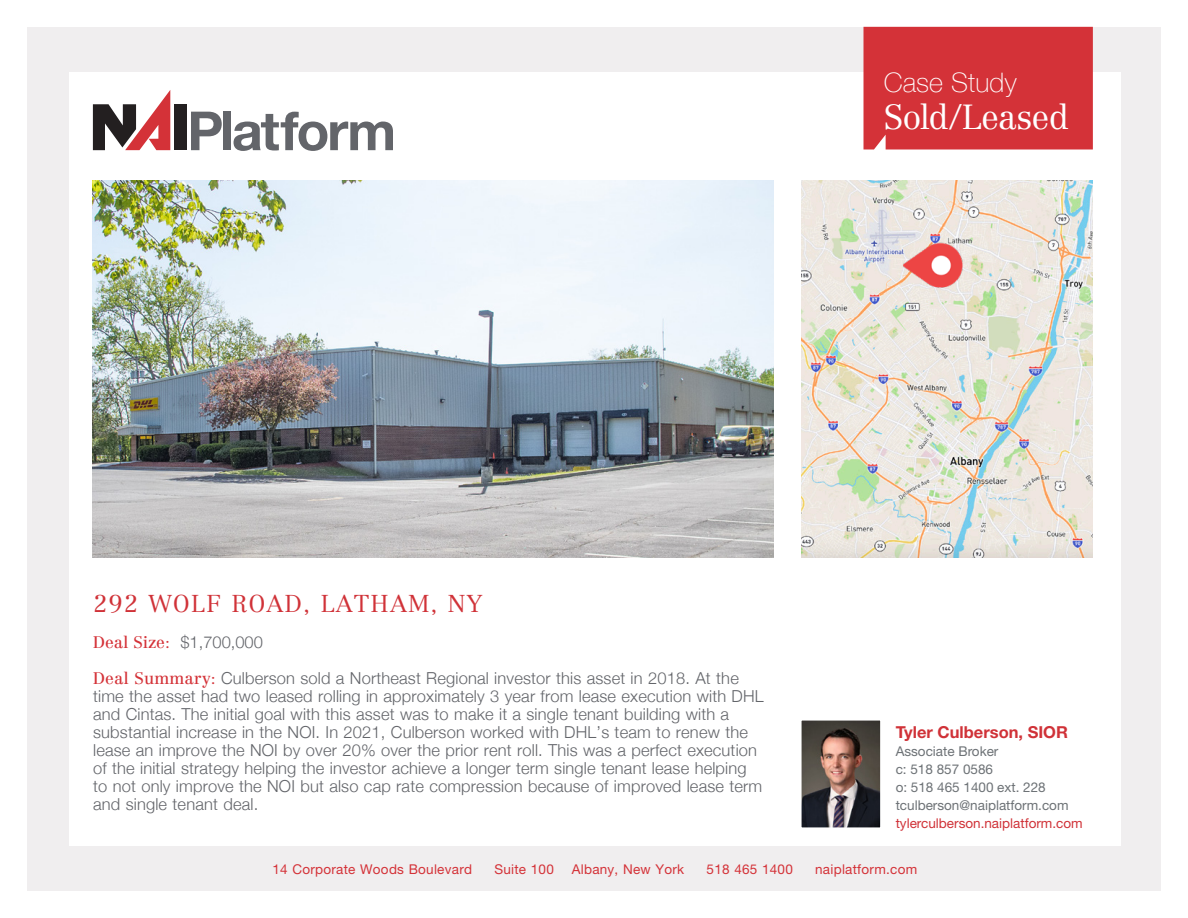
<style>
.page{position:relative;width:1188px;height:918px;background:#fff}
.page>*{position:absolute;margin:0;border:0;box-sizing:border-box;transform-origin:0 0}
.t1{font:300 34.35px "Centennial LT Std";letter-spacing:-.025em;color:#fff}
.t2{font:100 26.85px "Helvetica Neue";letter-spacing:.005em;color:#fff}
.Subhead{font:300 24px "Centennial LT Std";letter-spacing:.05em;color:#d03238}
.Subhead-2{font:300 16.5px/18px "Helvetica Neue";letter-spacing:.01em;color:#63656a}
.Body_Text_gray_small{font:700 16.5px "Helvetica Neue LT Std";color:#d03238}
.t3{font:13.5px "Helvetica Neue LT Std";letter-spacing:.02em;color:#d43238}
.Broker_Info{font:13.5px/18px "Helvetica Neue LT Std";color:#6d7276}
.Broker_Info-2{font:13.5px "Helvetica Neue LT Std";color:#d03238}
.s1{font-family:"Centennial LT Std";font-weight:400;color:#d43238}
</style>
<div class="page">
<div style="left:27px;top:27px;width:1134px;height:864px;background:#f0eeef"></div>
<div style="left:69px;top:72px;width:1051px;height:774px;background:#fff"></div>
<div style="left:174px;top:104px;width:13px;height:46px;background:#231f20"></div>
<svg style="left:93px;top:90px;width:77px;height:60px"></svg>
<svg style="left:191px;top:112px;width:31px;height:38px"></svg>
<div style="left:223px;top:112px;width:8px;height:38px;background:#63656a"></div>
<svg style="left:234px;top:112px;width:159px;height:39px"></svg>
<img style="left:803px;top:722px;width:76px;height:104px">
<div style="left:801px;top:720px;width:80px;height:108px;border:1px solid #fff"></div>
<img style="left:93px;top:180px;width:681px;height:378px">
<img style="left:801px;top:180px;width:292px;height:378px">
<img style="left:895px;top:237px;width:75px;height:56px">
<div style="left:864px;top:27px;width:229px;height:122px;background:#d43238"></div>
<p class="t2" style="left:884px;top:62px;width:134px">Case Study</p>
<p class="t1" style="left:884px;top:97px;width:187px">Sold/Leased</p>
<p class="Subhead" style="left:93px;top:589px;width:391px">292 WOLF ROAD, LATHAM, NY</p>
<p class="Subhead-2" style="left:93px;top:632px;width:171px"><span class="s1">Deal Size:</span> $1,700,000</p>
<p class="Subhead-2" style="left:93px;top:668px;width:672px"><span class="s1">Deal Summary:</span> Culberson sold a Northeast Regional investor this asset in 2018. At the time the asset had two leased rolling in approximately 3 year from lease execution with DHL and Cintas. The initial goal with this asset was to make it a single tenant building with a substantial increase in the NOI. In 2021, Culberson worked with DHL’s team to renew the lease an improve the NOI by over 20% over the prior rent roll. This was a perfect execution of the initial strategy helping the investor achieve a longer term single tenant lease helping to not only improve the NOI but also cap rate compression because of improved lease term and single tenant deal.</p>
<p class="Body_Text_gray_small" style="left:896px;top:722px;width:174px">Tyler Culberson, SIOR</p>
<p class="Broker_Info" style="left:896px;top:742px;width:104px">Associate Broker c: 518 857 0586</p>
<p class="Broker_Info" style="left:896px;top:778px;width:152px">o: 518 465 1400 ext. 228</p>
<p class="Broker_Info" style="left:896px;top:796px;width:174px">tculberson@naiplatform.com</p>
<p class="Broker_Info-2" style="left:896px;top:815px;width:189px">tylerculberson.naiplatform.com</p>
<p class="t3" style="left:272px;top:861px;width:201px">14 Corporate Woods Boulevard</p>
<p class="t3" style="left:494px;top:861px;width:61px">Suite 100</p>
<p class="t3" style="left:572px;top:861px;width:114px">Albany, New York</p>
<p class="t3" style="left:707px;top:861px;width:88px">518 465 1400</p>
<p class="t3" style="left:815px;top:861px;width:104px">naiplatform.com</p>
</div>
